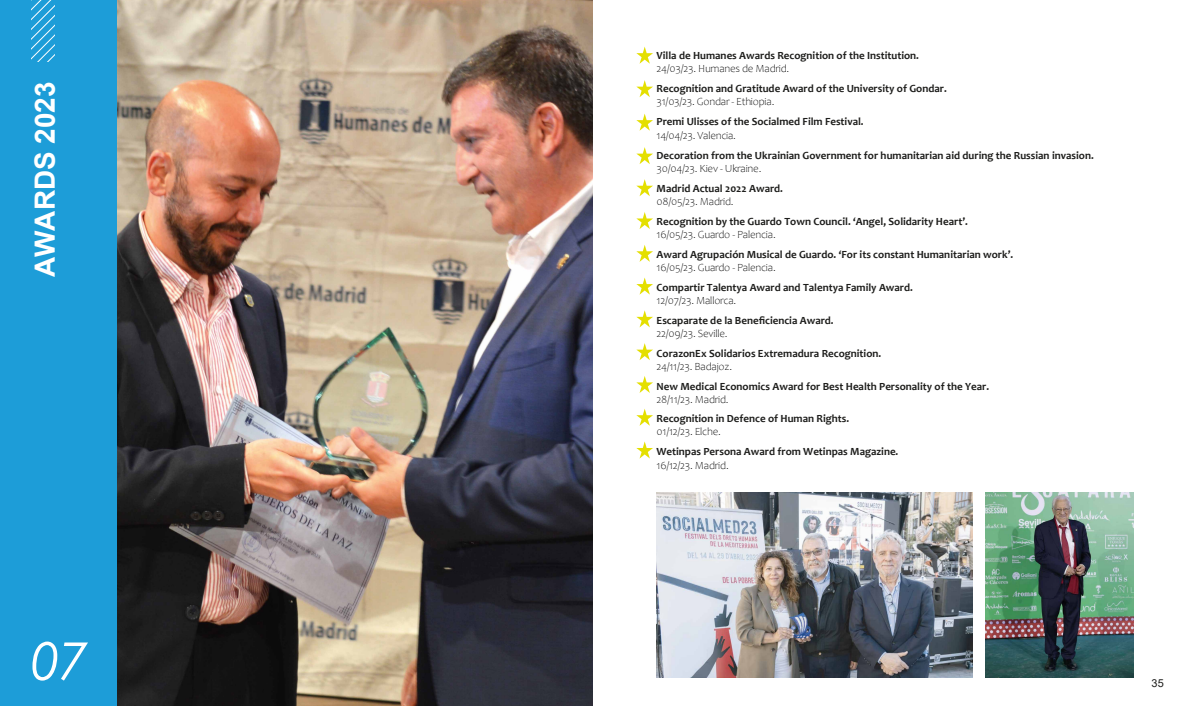
<style>
.page{position:relative;width:1185px;height:706px;background:#fff}
.page>*{position:absolute;margin:0;border:0;box-sizing:border-box;transform-origin:0 0}
.t1{font:italic 51.7px "Century Gothic";color:#fff}
.t2{font:700 27.9px "Arial";color:#fff}
.t3{font:700 11px/13.2px "Candara";color:#1d1d1b}
.t4{font:11px "Arial";color:#1d1d1b}
.s1{font-weight:300;color:#010101}
</style>
<div class="page">
<img style="left:116px;top:0;width:477px;height:706px">
<div style="left:0;top:0;width:116px;height:706px;background:#1d9dd8"></div>
<svg style="left:31px;top:0;width:23px;height:62px"></svg>
<img style="left:656px;top:493px;width:317px;height:185px">
<img style="left:985px;top:493px;width:148px;height:185px">
<svg style="left:636px;top:47px;width:17px;height:17px"></svg>
<svg style="left:636px;top:80px;width:17px;height:17px"></svg>
<svg style="left:636px;top:114px;width:17px;height:17px"></svg>
<svg style="left:636px;top:147px;width:17px;height:17px"></svg>
<svg style="left:636px;top:179px;width:17px;height:17px"></svg>
<svg style="left:636px;top:212px;width:17px;height:17px"></svg>
<svg style="left:636px;top:245px;width:17px;height:17px"></svg>
<svg style="left:636px;top:277px;width:17px;height:18px"></svg>
<svg style="left:636px;top:310px;width:17px;height:17px"></svg>
<svg style="left:636px;top:343px;width:17px;height:17px"></svg>
<svg style="left:636px;top:376px;width:17px;height:17px"></svg>
<svg style="left:636px;top:409px;width:17px;height:17px"></svg>
<svg style="left:636px;top:441px;width:17px;height:17px"></svg>
<p class="t2" style="left:26px;top:277px;width:197px;rotate:-90deg">AWARDS 2023</p>
<p class="t1" style="left:31px;top:625px;width:59px">07</p>
<p class="t3" style="left:657px;top:49px;width:264px">Villa de Humanes Awards Recognition of the Institution.<br><span class="s1">24/03/23. Humanes de Madrid.</span></p>
<p class="t3" style="left:657px;top:82px;width:292px">Recognition and Gratitude Award of the University of Gondar.<br><span class="s1">31/03/23. Gondar - Ethiopia.</span></p>
<p class="t3" style="left:657px;top:115px;width:209px">Premi Ulisses of the Socialmed Film Festival.<br><span class="s1">14/04/23. Valencia.</span></p>
<p class="t3" style="left:657px;top:148px;width:439px">Decoration from the Ukrainian Government for humanitarian aid during the Russian invasion.<br><span class="s1">30/04/23. Kiev - Ukraine.</span></p>
<p class="t3" style="left:657px;top:181px;width:128px">Madrid Actual 2022 Award.<br><span class="s1">08/05/23. Madrid.</span></p>
<p class="t3" style="left:657px;top:214px;width:313px">Recognition by the Guardo Town Council. ‘Angel, Solidarity Heart’.<br><span class="s1">16/05/23. Guardo - Palencia.</span></p>
<p class="t3" style="left:657px;top:247px;width:358px">Award Agrupación Musical de Guardo. ‘For its constant Humanitarian work’.<br><span class="s1">16/05/23. Guardo - Palencia.</span></p>
<p class="t3" style="left:657px;top:281px;width:258px">Compartir Talentya Award and Talentya Family Award.<br><span class="s1">12/07/23. Mallorca.</span></p>
<p class="t3" style="left:657px;top:314px;width:179px">Escaparate de la Beneficiencia Award.<br><span class="s1">22/09/23. Seville.</span></p>
<p class="t3" style="left:657px;top:347px;width:226px">CorazonEx Solidarios Extremadura Recognition.<br><span class="s1">24/11/23. Badajoz.</span></p>
<p class="t3" style="left:657px;top:380px;width:334px">New Medical Economics Award for Best Health Personality of the Year.<br><span class="s1">28/11/23. Madrid.</span></p>
<p class="t3" style="left:657px;top:412px;width:194px">Recognition in Defence of Human Rights.<br><span class="s1">01/12/23. Elche.</span></p>
<p class="t3" style="left:657px;top:445px;width:243px">Wetinpas Persona Award from Wetinpas Magazine.<br><span class="s1">16/12/23. Madrid.</span></p>
<p class="t4" style="left:1151px;top:675px;width:14px">35</p>
</div>
